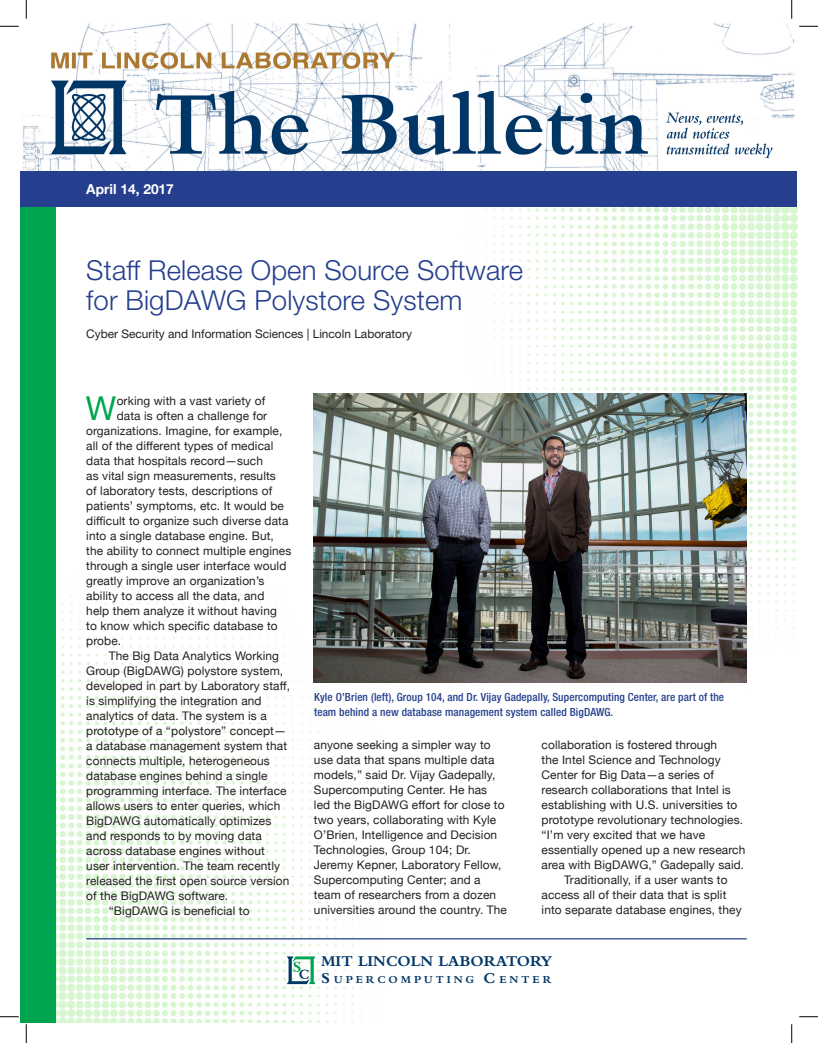
<style>
.page{position:relative;width:818px;height:1043px;background:#fff}
.page>*{position:absolute;margin:0;border:0;box-sizing:border-box;transform-origin:0 0}
.Body_Text_Intro_Para{font:32.88px "Helvetica Neue";color:#00a54f}
.Title_-_45pt{font:300 27.5px/30px "Helvetica Neue LT Std";letter-spacing:.005em;color:#253f8e}
.t1{font:700 15.75px "Bembo Std";color:#003767}
.Date_-_11pt{font:700 13.75px "Helvetica Neue";color:#fff}
.Body_Text_-_9_5pt{font:11.88px/15px "Helvetica Neue";letter-spacing:.01em;color:#231f20}
.Body_Text_Intro_Para-2{font:11.88px "Helvetica Neue";letter-spacing:.01em;color:#231f20}
.Author_-_9_5pt{font:11.88px "Helvetica Neue LT Std";color:#231f20}
.Photo_Caption_-_9pt{font:500 condensed 11.25px/15px "Helvetica Neue LT Std";letter-spacing:.01em;color:#253f8e}
.t2{font:700 11.12px "Bembo Std";letter-spacing:.265em;color:#003767}
.s1{font-size:15.88px}
</style>
<div class="page">
<img style="left:460px;top:206px;width:337px;height:477px">
<img style="left:56px;top:527px;width:332px;height:495px">
<div style="left:21px;top:202px;width:35px;height:820px;background:#00a54f"></div>
<svg style="left:287px;top:956px;width:28px;height:28px"></svg>
<hr style="left:86px;top:938px;width:660px;height:1px;background:#253f8e">
<img style="left:23px;top:23px;width:772px;height:148px">
<img style="left:314px;top:394px;width:432px;height:288px">
<div style="left:21px;top:171px;width:776px;height:35px;background:#253f8e"></div>
<svg style="left:0;top:25px;width:19px;height:2px"></svg>
<svg style="left:799px;top:25px;width:19px;height:2px"></svg>
<svg style="left:0;top:1016px;width:19px;height:1px"></svg>
<svg style="left:799px;top:1016px;width:19px;height:1px"></svg>
<svg style="left:25px;top:0;width:2px;height:19px"></svg>
<svg style="left:25px;top:1024px;width:2px;height:18px"></svg>
<svg style="left:791px;top:0;width:1px;height:19px"></svg>
<svg style="left:791px;top:1024px;width:1px;height:18px"></svg>
<p class="Date_-_11pt" style="left:86px;top:178px;width:89px">April 14, 2017</p>
<p class="Title_-_45pt" style="left:86px;top:255px;width:438px">Staff Release Open Source Software for BigDAWG Polystore System</p>
<p class="Author_-_9_5pt" style="left:86px;top:326px;width:327px">Cyber Security and Information Sciences | Lincoln Laboratory</p>
<p class="Body_Text_Intro_Para" style="left:86px;top:384px;width:32px">W</p>
<p class="Body_Text_Intro_Para-2" style="left:117px;top:392px;width:150px">orking with a vast variety of</p>
<p class="Body_Text_Intro_Para-2" style="left:117px;top:407px;width:152px">data is often a challenge for</p>
<p class="Body_Text_Intro_Para-2" style="left:86px;top:422px;width:198px">organizations. Imagine, for example,</p>
<p class="Body_Text_Intro_Para-2" style="left:86px;top:437px;width:188px">all of the different types of medical</p>
<p class="Body_Text_Intro_Para-2" style="left:86px;top:452px;width:178px">data that hospitals record—such</p>
<p class="Body_Text_Intro_Para-2" style="left:86px;top:467px;width:191px">as vital sign measurements, results</p>
<p class="Body_Text_Intro_Para-2" style="left:86px;top:482px;width:187px">of laboratory tests, descriptions of</p>
<p class="Body_Text_Intro_Para-2" style="left:86px;top:497px;width:199px">patients’ symptoms, etc. It would be</p>
<p class="Body_Text_Intro_Para-2" style="left:86px;top:512px;width:204px">difficult to organize such diverse data</p>
<p class="Body_Text_Intro_Para-2" style="left:86px;top:527px;width:189px">into a single database engine. But,</p>
<p class="Body_Text_Intro_Para-2" style="left:86px;top:542px;width:206px">the ability to connect multiple engines</p>
<p class="Body_Text_Intro_Para-2" style="left:86px;top:557px;width:202px">through a single user interface would</p>
<p class="Body_Text_Intro_Para-2" style="left:86px;top:572px;width:180px">greatly improve an organization’s</p>
<p class="Body_Text_Intro_Para-2" style="left:86px;top:587px;width:180px">ability to access all the data, and</p>
<p class="Body_Text_Intro_Para-2" style="left:86px;top:602px;width:192px">help them analyze it without having</p>
<p class="Body_Text_Intro_Para-2" style="left:86px;top:617px;width:193px">to know which specific database to</p>
<p class="Body_Text_Intro_Para-2" style="left:86px;top:632px;width:36px">probe.</p>
<p class="Body_Text_-_9_5pt" style="left:86px;top:649px;width:205px;text-indent:22px">The Big Data Analytics Working Group (BigDAWG) polystore system, developed in part by Laboratory staff, is simplifying the integration and analytics of data. The system is a prototype of a “polystore” concept— a database management system that connects multiple, heterogeneous database engines behind a single programming interface. The interface allows users to enter queries, which BigDAWG automatically optimizes and responds to by moving data across database engines without user intervention. The team recently released the first open source version of the BigDAWG software.</p>
<p class="Body_Text_-_9_5pt" style="left:109px;top:904px;width:142px">“BigDAWG is beneficial to</p>
<p class="Photo_Caption_-_9pt" style="left:314px;top:689px;width:411px">Kyle O’Brien (left), Group 104, and Dr. Vijay Gadepally, Supercomputing Center, are part of the team behind a new database management system called BigDAWG.</p>
<p class="Body_Text_-_9_5pt" style="left:314px;top:738px;width:194px">anyone seeking a simpler way to use data that spans multiple data models,” said Dr. Vijay Gadepally, Supercomputing Center. He has<br>led the BigDAWG effort for close to two years, collaborating with Kyle O’Brien, Intelligence and Decision Technologies, Group 104; Dr.<br>Jeremy Kepner, Laboratory Fellow, Supercomputing Center; and a team of researchers from a dozen universities around the country. The</p>
<p class="Body_Text_-_9_5pt" style="left:541px;top:738px;width:205px">collaboration is fostered through<br>the Intel Science and Technology Center for Big Data—a series of research collaborations that Intel is establishing with U.S. universities to prototype revolutionary technologies. “I’m very excited that we have essentially opened up a new research area with BigDAWG,” Gadepally said.</p>
<p class="Body_Text_-_9_5pt" style="left:541px;top:873px;width:201px;text-indent:22px">Traditionally, if a user wants to access all of their data that is split into separate database engines, they</p>
<p class="t1" style="left:321px;top:952px;width:232px">MIT LINCOLN LABORATORY</p>
<p class="t2" style="left:321px;top:973px;width:232px"><span class="s1">S</span> UPERCOMPUTING <span class="s1">C</span> ENTER</p>
</div>
